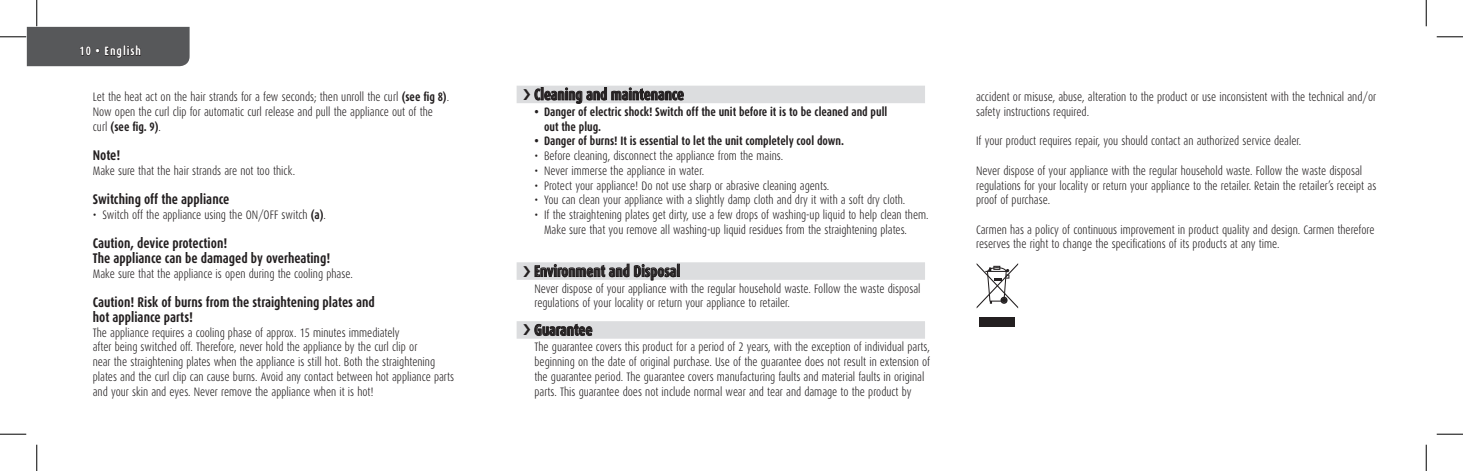
<style>
.page{position:relative;width:1463px;height:471px;background:#fff}
.page>*{position:absolute;margin:0;border:0;box-sizing:border-box;transform-origin:0 0}
.t1{font:700 15.75px "Dax Condensed";color:#231f20;scale:.94 1}
.t2{font:700 14px/14.7px "Dax Condensed";color:#231f20;scale:.94 1}
.t3{font:300 12.25px/14.7px "Dax Condensed";color:#231f20;scale:.94 1}
.t4{font:700 12.25px/14.7px "Dax Condensed";color:#231f20;scale:.94 1}
.t5{font:700 12.25px "Dax Condensed";letter-spacing:.08em;color:#fff;scale:.94 1}
.s1{font-weight:700}
</style>
<div class="page">
<div style="left:516px;top:86px;width:409px;height:17px;background:#dcdddf"></div>
<div style="left:516px;top:262px;width:409px;height:17px;background:#dcdddf"></div>
<div style="left:516px;top:321px;width:409px;height:17px;background:#dcdddf"></div>
<div style="left:979px;top:317px;width:36px;height:9px;background:#231f20"></div>
<svg style="left:976px;top:263px;width:42px;height:45px"></svg>
<svg style="left:1436px;top:36px;width:26px;height:1px"></svg>
<svg style="left:0;top:433px;width:26px;height:1px"></svg>
<svg style="left:1436px;top:433px;width:26px;height:1px"></svg>
<svg style="left:0;top:0;width:190px;height:66px"></svg>
<svg style="left:36px;top:444px;width:1px;height:26px"></svg>
<svg style="left:1425px;top:0;width:1px;height:26px"></svg>
<svg style="left:1425px;top:444px;width:1px;height:26px"></svg>
<svg style="left:534px;top:87px;width:150px;height:17px"></svg>
<svg style="left:523px;top:263px;width:156px;height:17px"></svg>
<svg style="left:534px;top:323px;width:58px;height:12px"></svg>
<p class="t5" style="left:79px;top:44px;width:67px">10 • English</p>
<p class="t3" style="left:93px;top:90px;width:380px">Let the heat act on the hair strands for a few seconds; then unroll the curl <span class="s1">(see fig 8)</span>.<br>Now open the curl clip for automatic curl release and pull the appliance out of the curl <span class="s1">(see fig. 9)</span>.</p>
<p class="t2" style="left:93px;top:148px;width:31px">Note!</p>
<p class="t3" style="left:93px;top:163px;width:217px">Make sure that the hair strands are not too thick.</p>
<p class="t2" style="left:93px;top:192px;width:147px">Switching off the appliance</p>
<p class="t3" style="left:93px;top:207px;width:250px">• Switch off the appliance using the ON/OFF switch <span class="s1">(a)</span>.</p>
<p class="t2" style="left:93px;top:236px;width:254px">Caution, device protection!<br>The appliance can be damaged by overheating!</p>
<p class="t3" style="left:93px;top:266px;width:278px">Make sure that the appliance is open during the cooling phase.</p>
<p class="t2" style="left:93px;top:295px;width:302px">Caution! Risk of burns from the straightening plates and hot appliance parts!</p>
<p class="t3" style="left:93px;top:325px;width:386px">The appliance requires a cooling phase of approx. 15 minutes immediately<br>after being switched off. Therefore, never hold the appliance by the curl clip or<br>near the straightening plates when the appliance is still hot. Both the straightening plates and the curl clip can cause burns. Avoid any contact between hot appliance parts and your skin and eyes. Never remove the appliance when it is hot!</p>
<p class="t1" style="left:534px;top:86px;width:161px">Cleaning and maintenance</p>
<p class="t4" style="left:544px;top:104px;width:367px;text-indent:-10px">• Danger of electric shock! Switch off the unit before it is to be cleaned and pull out the plug.</p>
<p class="t4" style="left:534px;top:134px;width:331px">• Danger of burns! It is essential to let the unit completely cool down.</p>
<p class="t3" style="left:534px;top:148px;width:266px">• Before cleaning, disconnect the appliance from the mains.</p>
<p class="t3" style="left:534px;top:163px;width:182px">• Never immerse the appliance in water.</p>
<p class="t3" style="left:534px;top:178px;width:315px">• Protect your appliance! Do not use sharp or abrasive cleaning agents.</p>
<p class="t3" style="left:534px;top:193px;width:396px">• You can clean your appliance with a slightly damp cloth and dry it with a soft dry cloth.</p>
<p class="t3" style="left:544px;top:207px;width:410px;text-indent:-10px">• If the straightening plates get dirty, use a few drops of washing-up liquid to help clean them.<br>Make sure that you remove all washing-up liquid residues from the straightening plates.</p>
<p class="t1" style="left:534px;top:262px;width:157px">Environment and Disposal</p>
<p class="t3" style="left:534px;top:281px;width:412px">Never dispose of your appliance with the regular household waste. Follow the waste disposal regulations of your locality or return your appliance to retailer.</p>
<p class="t1" style="left:534px;top:321px;width:64px">Guarantee</p>
<p class="t3" style="left:534px;top:340px;width:422px">The guarantee covers this product for a period of 2 years, with the exception of individual parts, beginning on the date of original purchase. Use of the guarantee does not result in extension of the guarantee period. The guarantee covers manufacturing faults and material faults in original parts. This guarantee does not include normal wear and tear and damage to the product by</p>
<p class="t3" style="left:976px;top:90px;width:427px">accident or misuse, abuse, alteration to the product or use inconsistent with the technical and/or safety instructions required.</p>
<p class="t3" style="left:976px;top:134px;width:347px">If your product requires repair, you should contact an authorized service dealer.</p>
<p class="t3" style="left:976px;top:163px;width:427px">Never dispose of your appliance with the regular household waste. Follow the waste disposal regulations for your locality or return your appliance to the retailer. Retain the retailer’s receipt as proof of purchase.</p>
<p class="t3" style="left:976px;top:222px;width:425px">Carmen has a policy of continuous improvement in product quality and design. Carmen therefore reserves the right to change the specifications of its products at any time.</p>
</div>
